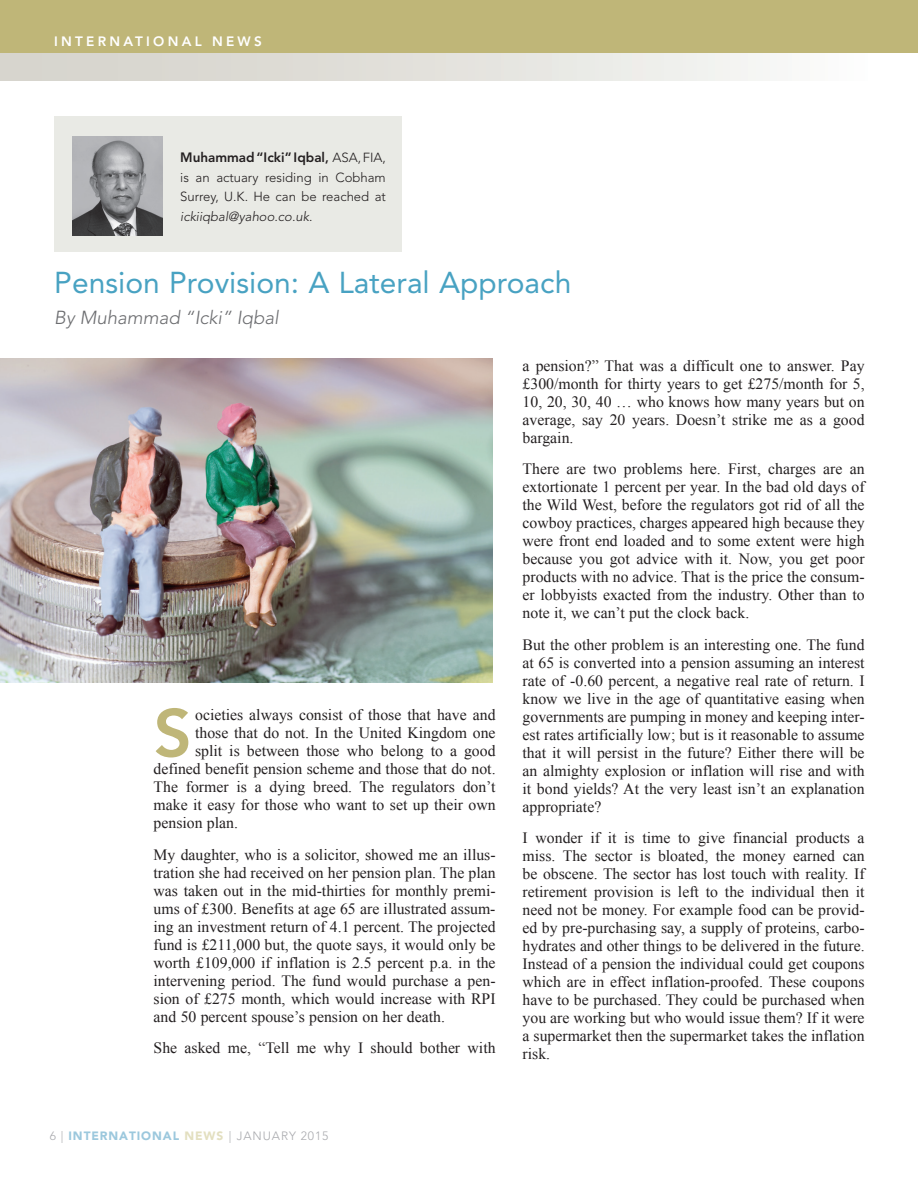
<style>
.page{position:relative;width:918px;height:1188px;background:#fff}
.page>*{position:absolute;margin:0;border:0;box-sizing:border-box;transform-origin:0 0}
.t1{font:800 66.6px "Avenir LT Std";color:#bfb678}
.t2{font:30px "Avenir LT Std";color:#48a2c2}
.t3{font:italic 300 18.75px "Avenir LT Std";color:#6c6d70}
.t4{font:15.75px/18px "Times New Roman";color:#231f20;text-align:justify}
.t5{font:800 13.5px "Avenir LT Std";color:#231f20}
.t6{font:800 13.5px "Avenir LT Std";letter-spacing:.24em;color:#fff}
.t7{font:300 13.2px/19.5px "Avenir LT Std";color:#231f20;text-align:justify}
.t8{font:300 12px "Avenir LT Std";letter-spacing:.075em;color:#a8a9ad}
.s1{font-size:12.75px}
.s2{font-weight:300;font-size:13.2px}
.s3{font-style:italic}
.s4{font-weight:900;color:#9cc8dd}
.s5{font-weight:900;color:#e3dfc0}
</style>
<div class="page">
<div style="left:0;top:0;width:918px;height:54px;background:#bfb678"></div>
<div style="left:0;top:54px;width:915px;height:27px;background:linear-gradient(to right,#d1cfc7,#fcfcfc)"></div>
<img style="left:0;top:359px;width:493px;height:324px">
<div style="left:54px;top:117px;width:348px;height:135px;background:#e9eae5"></div>
<img style="left:73px;top:136px;width:90px;height:99px">
<p class="t6" style="left:54px;top:33px;width:209px">INTERNATIONAL NEWS</p>
<p class="t5" style="left:180px;top:150px;width:207px">Muhammad “Icki” Iqbal<span class="s1">,</span> <span class="s2">ASA, FIA,</span></p>
<p class="t7" style="left:180px;top:168px;width:207px">is an actuary residing in Cobham Surrey, U.K. He can be reached at <span class="s3">ickiiqbal@yahoo.co.uk</span>.</p>
<h2 class="t2" style="left:54px;top:265px;width:519px">Pension Provision: A Lateral Approach</h2>
<p class="t3" style="left:54px;top:307px;width:226px">By Muhammad “Icki” Iqbal</p>
<h1 class="t1" style="left:154px;top:694px;width:40px">S</h1>
<p class="t4" style="left:195px;top:706px;width:302px">ocieties always consist of those that have and</p>
<p class="t4" style="left:195px;top:724px;width:302px">those that do not. In the United Kingdom one</p>
<p class="t4" style="left:195px;top:742px;width:302px">split is between those who belong to a good</p>
<p class="t4" style="left:154px;top:760px;width:344px">defined benefit pension scheme and those that do not.</p>
<p class="t4" style="left:154px;top:778px;width:344px">The former is a dying breed. The regulators don’t</p>
<p class="t4" style="left:154px;top:796px;width:343px">make it easy for those who want to set up their own</p>
<p class="t4" style="left:154px;top:814px;width:86px">pension plan.</p>
<p class="t4" style="left:154px;top:845px;width:344px">My daughter, who is a solicitor, showed me an illus&shy;tration she had received on her pension plan. The plan was taken out in the mid-thirties for monthly premi&shy;ums of £300. Benefits at age 65 are illustrated assum&shy;ing an investment return of 4.1 percent. The projected fund is £211,000 but, the quote says, it would only be worth £109,000 if inflation is 2.5 percent p.a. in the intervening period. The fund would purchase a pen&shy;sion of £275 month, which would increase with RPI and 50 percent spouse’s pension on her death.</p>
<p class="t4" style="left:154px;top:1039px;width:343px">She asked me, “Tell me why I should bother with</p>
<p class="t4" style="left:523px;top:356px;width:344px">a pension?” That was a difficult one to answer. Pay £300/month for thirty years to get £275/month for 5, 10, 20, 30, 40 … who knows how many years but on average, say 20 years. Doesn’t strike me as a good bargain.</p>
<p class="t4" style="left:523px;top:460px;width:344px">There are two problems here. First, charges are an extortionate 1 percent per year. In the bad old days of the Wild West, before the regulators got rid of all the cowboy practices, charges appeared high because they were front end loaded and to some extent were high because you got advice with it. Now, you get poor products with no advice. That is the price the consum&shy;er lobbyists exacted from the industry. Other than to note it, we can’t put the clock back.</p>
<p class="t4" style="left:523px;top:635px;width:344px">But the other problem is an interesting one. The fund at 65 is converted into a pension assuming an interest rate of -0.60 percent, a negative real rate of return. I know we live in the age of quantitative easing when governments are pumping in money and keeping inter&shy;est rates artificially low; but is it reasonable to assume that it will persist in the future? Either there will be an almighty explosion or inflation will rise and with it bond yields? At the very least isn’t an explanation appropriate?</p>
<p class="t4" style="left:523px;top:829px;width:344px">I wonder if it is time to give financial products a miss. The sector is bloated, the money earned can be obscene. The sector has lost touch with reality. If retirement provision is left to the individual then it need not be money. For example food can be provid&shy;ed by pre-purchasing say, a supply of proteins, carbo&shy;hydrates and other things to be delivered in the future.<br>Instead of a pension the individual could get coupons which are in effect inflation-proofed. These coupons have to be purchased. They could be purchased when you are working but who would issue them? If it were a supermarket then the supermarket takes the inflation risk.</p>
<p class="t8" style="left:50px;top:1129px;width:280px">6 | <span class="s4">INTERNATIONAL</span> <span class="s5">NEWS</span> | JANUARY 2015</p>
</div>
